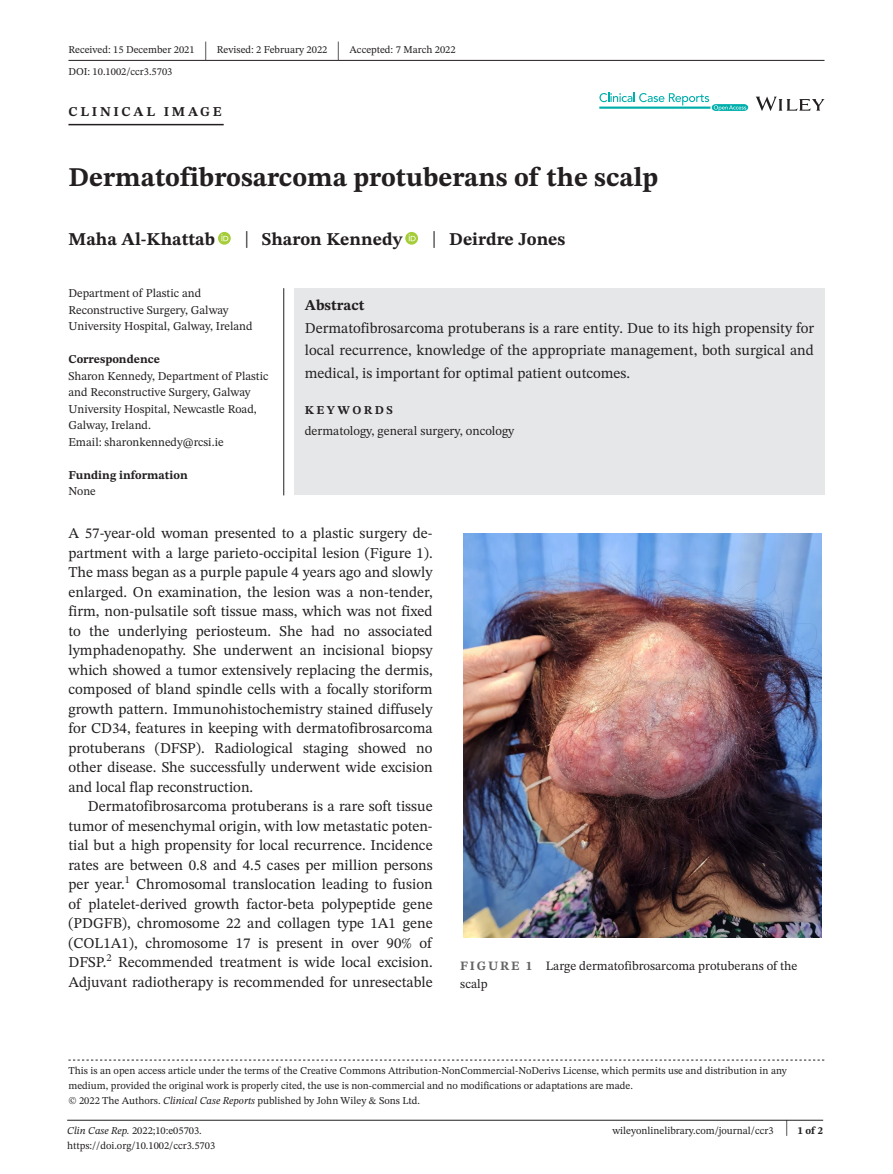
<style>
.page{position:relative;width:893px;height:1174px;background:#fff}
.page>*{position:absolute;margin:0;border:0;box-sizing:border-box;transform-origin:0 0}
.t1{font:700 27px "STIX Two Text";color:#231f20}
.t2{font:25.65px "STIX Two Text";color:#231f20;scale:.49 1}
.t3{font:700 18px "STIX Two Text";color:#231f20}
.t4{font:15px/19.5px "STIX Two Text";color:#231f20;text-align:justify}
.t5{font:700 15px "STIX Two Text";color:#231f20}
.t6{font:700 13.5px "STIX Two Text";letter-spacing:.2em;color:#231f20}
.t7{font:12.75px/18px "STIX Two Text";color:#231f20}
.t8{font:12px/16.5px "STIX Two Text";color:#231f20}
.t9{font:700 12px "STIX Two Text";color:#231f20}
.t10{font:700 12px "STIX Two Text";letter-spacing:.2em;color:#231f20}
.t11{font:10.5px/15px "STIX Two Text";color:#231f20}
.t12{font:700 10.5px "STIX Two Text";color:#231f20}
.s1{font-weight:400;font-size:23.4px}
.s2{font-weight:700;color:#636366}
.s3{font-style:italic}
.s4{font-weight:400;font-size:22.2px}
</style>
<div class="page">
<hr style="left:67px;top:1119px;width:756px;height:1px;background:#231f20">
<svg style="left:756px;top:97px;width:68px;height:14px"></svg>
<svg style="left:599px;top:93px;width:149px;height:18px"></svg>
<hr style="left:68px;top:60px;width:756px;height:1px;background:#231f20">
<hr style="left:68px;top:124px;width:156px;height:1px;background:#231f20">
<svg style="left:218px;top:232px;width:13px;height:13px"></svg>
<svg style="left:221px;top:234px;width:7px;height:7px"></svg>
<svg style="left:405px;top:232px;width:13px;height:13px"></svg>
<svg style="left:409px;top:234px;width:7px;height:7px"></svg>
<svg style="left:68px;top:1059px;width:756px;height:1px"></svg>
<hr style="left:283px;top:288px;width:1px;height:207px;background:#231f20">
<div style="left:294px;top:288px;width:530px;height:157px;background:#e6e7e9"></div>
<div style="left:294px;top:444px;width:530px;height:51px;background:#e6e7e9"></div>
<img style="left:464px;top:533px;width:357px;height:404px">
<p class="t11" style="left:68px;top:42px;width:128px">Received: 15 December 2021</p>
<h2 class="t2" style="left:204px;top:32px;width:8px">|</h2>
<p class="t11" style="left:217px;top:42px;width:112px">Revised: 2 February 2022</p>
<h2 class="t2" style="left:337px;top:32px;width:8px">|</h2>
<p class="t11" style="left:350px;top:42px;width:108px">Accepted: 7 March 2022</p>
<p class="t11" style="left:68px;top:64px;width:105px">DOI: 10.1002/ccr3.5703</p>
<p class="t6" style="left:68px;top:101px;width:155px">CLINICAL IMAGE</p>
<h1 class="t1" style="left:68px;top:158px;width:591px">Dermatofibrosarcoma protuberans of the scalp</h1>
<p class="t3" style="left:68px;top:226px;width:148px">Maha Al-Khattab</p>
<p class="t3" style="left:244px;top:226px;width:159px"><span class="s1">|</span> Sharon Kennedy</p>
<p class="t3" style="left:432px;top:226px;width:135px"><span class="s1">|</span> Deirdre Jones</p>
<p class="t8" style="left:68px;top:285px;width:186px">Department of Plastic and<br>Reconstructive Surgery, Galway<br>University Hospital, Galway, Ireland</p>
<p class="t9" style="left:68px;top:351px;width:93px">Correspondence</p>
<p class="t8" style="left:68px;top:367px;width:202px">Sharon Kennedy, Department of Plastic and Reconstructive Surgery, Galway<br>University Hospital, Newcastle Road,<br>Galway, Ireland.<br>Email: sharonkennedy@rcsi.ie</p>
<p class="t9" style="left:68px;top:466px;width:121px">Funding information</p>
<p class="t8" style="left:68px;top:483px;width:29px">None</p>
<p class="t5" style="left:305px;top:294px;width:61px">Abstract</p>
<p class="t4" style="left:305px;top:316px;width:511px;line-height:22.5px">Dermatofibrosarcoma protuberans is a rare entity. Due to its high propensity for local recurrence, knowledge of the appropriate management, both surgical and medical, is important for optimal patient outcomes.</p>
<p class="t10" style="left:305px;top:401px;width:90px">KEYWORDS</p>
<p class="t7" style="left:305px;top:421px;width:211px">dermatology, general surgery, oncology</p>
<p class="t4" style="left:68px;top:523px;width:366px">A 57-year-old woman presented to a plastic surgery de&shy;partment with a large parieto-occipital lesion (Figure 1).<br>The mass began as a purple papule 4 years ago and slowly enlarged. On examination, the lesion was a non-tender, firm, non-pulsatile soft tissue mass, which was not fixed to the underlying periosteum. She had no associated lymphadenopathy. She underwent an incisional biopsy which showed a tumor extensively replacing the dermis, composed of bland spindle cells with a focally storiform growth pattern. Immunohistochemistry stained diffusely for CD34, features in keeping with dermatofibrosarcoma protuberans (DFSP). Radiological staging showed no other disease. She successfully underwent wide excision and local flap reconstruction.</p>
<p class="t4" style="left:68px;top:796px;width:366px;text-indent:20px">Dermatofibrosarcoma protuberans is a rare soft tissue tumor of mesenchymal origin, with low metastatic poten&shy;tial but a high propensity for local recurrence. Incidence rates are between 0.8 and 4.5 cases per million persons per year.<sup>1</sup> Chromosomal translocation leading to fusion of platelet-derived growth factor-beta polypeptide gene (PDGFB), chromosome 22 and collagen type 1A1 gene (COL1A1), chromosome 17 is present in over 90% of DFSP.</p>
<p class="t11" style="left:107px;top:949px;width:7px">2</p>
<p class="t4" style="left:68px;top:952px;width:366px;text-align:right">Recommended treatment is wide local excision.<br>Adjuvant radiotherapy is recommended for unresectable</p>
<p class="t7" style="left:460px;top:956px;width:339px"><span class="s2">FIGURE 1</span> Large dermatofibrosarcoma protuberans of the scalp</p>
<p class="t11" style="left:68px;top:1063px;width:720px">This is an open access article under the terms of the Creative Commons Attribution-NonCommercial-NoDerivs License, which permits use and distribution in any medium, provided the original work is properly cited, the use is non-commercial and no modifications or adaptations are made.<br>© 2022 The Authors. <span class="s3">Clinical Case Reports</span> published by John Wiley &amp; Sons Ltd.</p>
<p class="t11" style="left:67px;top:1123px;width:136px"><span class="s3">Clin Case Rep.</span> 2022;10:e05703.</p>
<p class="t12" style="left:785px;top:1123px;width:39px"><span class="s4">|</span> 1 of 2</p>
<p class="t11" style="left:67px;top:1138px;width:150px">https://doi.org/10.1002/ccr3.5703</p>
<p class="t11" style="left:612px;top:1123px;width:163px">wileyonlinelibrary.com/journal/ccr3</p>
</div>
